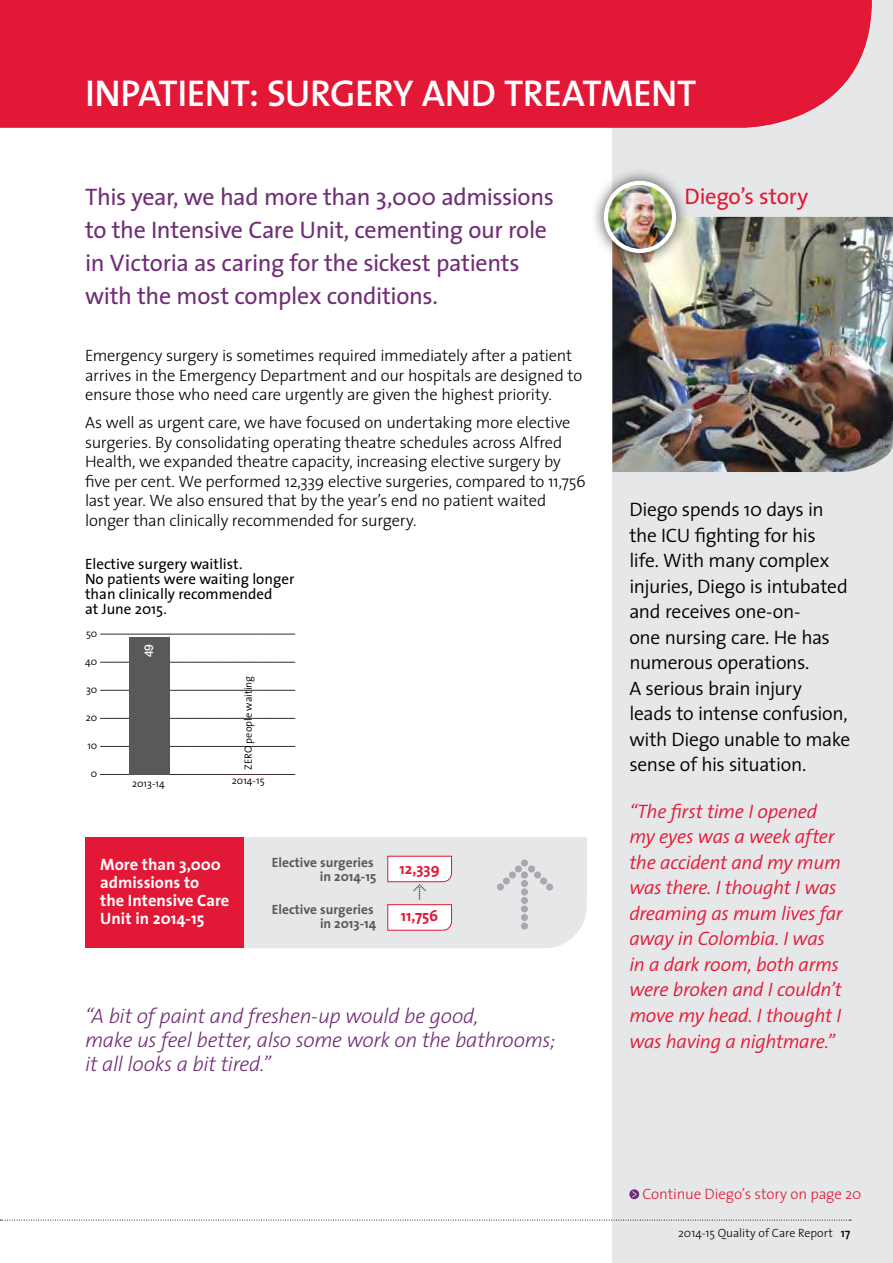
<style>
.page{position:relative;width:893px;height:1263px;background:#fff}
.page>*{position:absolute;margin:0;border:0;box-sizing:border-box;transform-origin:0 0}
.t1{font:37.5px "The Sans Semi Bold Caps";letter-spacing:-.015em;color:#fff}
.t2{font:24px/33px "The Sans";letter-spacing:-.015em;color:#702e76}
.t3{font:22.65px "The Sans";letter-spacing:-.01em;color:#e31837}
.t4{font:italic 300 21px/24px "The Sans";letter-spacing:-.015em;color:#702e76}
.t5{font:300 19.5px/25.5px "The Sans";letter-spacing:-.015em;color:#000}
.t6{font:italic 300 19.5px/25.5px "The Sans";letter-spacing:-.015em;color:#e31837}
.t7{font:300 16.5px/19.5px "The Sans";letter-spacing:-.015em;color:#000}
.t8{font:700 16.5px/18px "The Sans";color:#fff}
.t9{font:700 15.6px "The Sans";color:#e31837}
.t10{font:15px/15px "The Sans";color:#000}
.t11{font:300 15px "The Sans";letter-spacing:-.01em;color:#e31837}
.t12{font:700 13.5px/13.5px "The Sans";color:#58595b;text-align:right}
.t13{font:300 12px "The Sans";letter-spacing:.005em;color:#000}
.t14{font:500 12px "Helvetica Neue";color:#fff}
.t15{font:300 10.5px "The Sans";color:#000}
.s1{font-weight:600}
</style>
<div class="page">
<div style="left:612px;top:0;width:281px;height:1263px;background:#e6e7e8"></div>
<svg style="left:0;top:1220px;width:851px;height:1px"></svg>
<div style="left:0;top:0;width:872px;height:128px;background:#e31837"></div>
<img style="left:612px;top:217px;width:281px;height:255px">
<svg style="left:100px;top:774px;width:195px;height:1px"></svg>
<svg style="left:100px;top:746px;width:195px;height:1px"></svg>
<svg style="left:100px;top:718px;width:195px;height:1px"></svg>
<svg style="left:100px;top:690px;width:195px;height:1px"></svg>
<svg style="left:100px;top:662px;width:195px;height:1px"></svg>
<svg style="left:100px;top:634px;width:195px;height:1px"></svg>
<div style="left:129px;top:637px;width:40px;height:137px;background:#58595b"></div>
<div style="left:85px;top:838px;width:502px;height:110px;background:#e6e7e8;border-radius:43px"></div>
<div style="left:85px;top:838px;width:502px;height:58px;background:#e6e7e8"></div>
<div style="left:85px;top:838px;width:159px;height:110px;background:#e31837"></div>
<div style="left:521px;top:922px;width:7px;height:7px;background:#a7a9ac;border-radius:50%"></div>
<div style="left:521px;top:914px;width:7px;height:7px;background:#a7a9ac;border-radius:50%"></div>
<div style="left:521px;top:905px;width:7px;height:7px;background:#a7a9ac;border-radius:50%"></div>
<div style="left:521px;top:897px;width:7px;height:7px;background:#a7a9ac;border-radius:50%"></div>
<div style="left:521px;top:888px;width:7px;height:7px;background:#a7a9ac;border-radius:50%"></div>
<svg style="left:497px;top:859px;width:56px;height:32px"></svg>
<div style="left:521px;top:880px;width:7px;height:7px;background:#a7a9ac;border-radius:50%"></div>
<div style="left:521px;top:871px;width:7px;height:7px;background:#a7a9ac;border-radius:50%"></div>
<svg style="left:387px;top:855px;width:65px;height:76px"></svg>
<svg style="left:629px;top:1189px;width:10px;height:10px"></svg>
<svg style="left:632px;top:1191px;width:4px;height:6px"></svg>
<div style="left:590px;top:167px;width:100px;height:100px;background:#000;opacity:.75"></div>
<img style="left:606px;top:183px;width:68px;height:68px;border-radius:34px">
<div style="left:604px;top:181px;width:72px;height:72px;border:4px solid #fff;border-radius:50%"></div>
<h1 class="t1" style="left:85px;top:62px;width:613px">I NPATIE NT: SURGERY AN D TREATMENT</h1>
<h2 class="t2" style="left:85px;top:179px;width:470px">This year, we had more than 3,000 admissions to the Intensive Care Unit, cementing our role in Victoria as caring for the sickest patients with the most complex conditions.</h2>
<p class="t7" style="left:85px;top:346px;width:499px">Emergency surgery is sometimes required immediately after a patient arrives in the Emergency Department and our hospitals are designed to ensure those who need care urgently are given the highest priority.</p>
<p class="t7" style="left:85px;top:413px;width:502px">As well as urgent care, we have focused on undertaking more elective surgeries. By consolidating operating theatre schedules across Alfred Health, we expanded theatre capacity, increasing elective surgery by five per cent. We performed 12,339 elective surgeries, compared to 11,756 last year. We also ensured that by the year’s end no patient waited longer than clinically recommended for surgery.</p>
<p class="t10" style="left:85px;top:556px;width:211px">Elective surgery waitlist.<br>No patients were waiting longer than clinically recommended<br>at June 2015.</p>
<p class="t15" style="left:86px;top:625px;width:13px">50</p>
<p class="t15" style="left:85px;top:653px;width:14px">40</p>
<p class="t15" style="left:86px;top:681px;width:13px">30</p>
<p class="t15" style="left:86px;top:709px;width:13px">20</p>
<p class="t15" style="left:87px;top:737px;width:11px">10</p>
<p class="t15" style="left:91px;top:765px;width:8px">0</p>
<p class="t14" style="left:142px;top:657px;width:15px;rotate:-90deg">49</p>
<p class="t15" style="left:240px;top:770px;width:96px;rotate:-90deg">ZERO people waiting</p>
<p class="t15" style="left:132px;top:775px;width:34px">2013-14</p>
<p class="t15" style="left:232px;top:772px;width:34px">2014-15</p>
<p class="t8" style="left:100px;top:855px;width:130px">More than 3,000 admissions to<br>the Intensive Care<br>Unit in 2014-15</p>
<p class="t12" style="left:272px;top:856px;width:106px">Elective surgeries in 2014-15</p>
<p class="t12" style="left:272px;top:903px;width:106px">Elective surgeries in 2013-14</p>
<p class="t9" style="left:400px;top:855px;width:42px">12,339</p>
<p class="t9" style="left:401px;top:903px;width:39px">11,756</p>
<p class="t4" style="left:85px;top:1003px;width:472px">“A bit of paint and freshen-up would be good,<br>make us feel better, also some work on the bathrooms; it all looks a bit tired.”</p>
<h3 class="t3" style="left:685px;top:177px;width:125px">Diego’s story</h3>
<p class="t5" style="left:629px;top:496px;width:223px">Diego spends 10 days in the ICU fighting for his<br>life. With many complex injuries, Diego is intubated and receives one-on-<br>one nursing care. He has numerous operations.<br>A serious brain injury<br>leads to intense confusion, with Diego unable to make sense of his situation.</p>
<p class="t6" style="left:629px;top:798px;width:215px">“The first time I opened my eyes was a week after the accident and my mum was there. I thought I was dreaming as mum lives far away in Colombia. I was in a dark room, both arms were broken and I couldn’t move my head. I thought I was having a nightmare.”</p>
<p class="t11" style="left:642px;top:1182px;width:220px">Continue Diego’s story on page 20</p>
<p class="t13" style="left:678px;top:1223px;width:174px">2014-15 Quality of Care Report <span class="s1">17</span></p>
</div>
